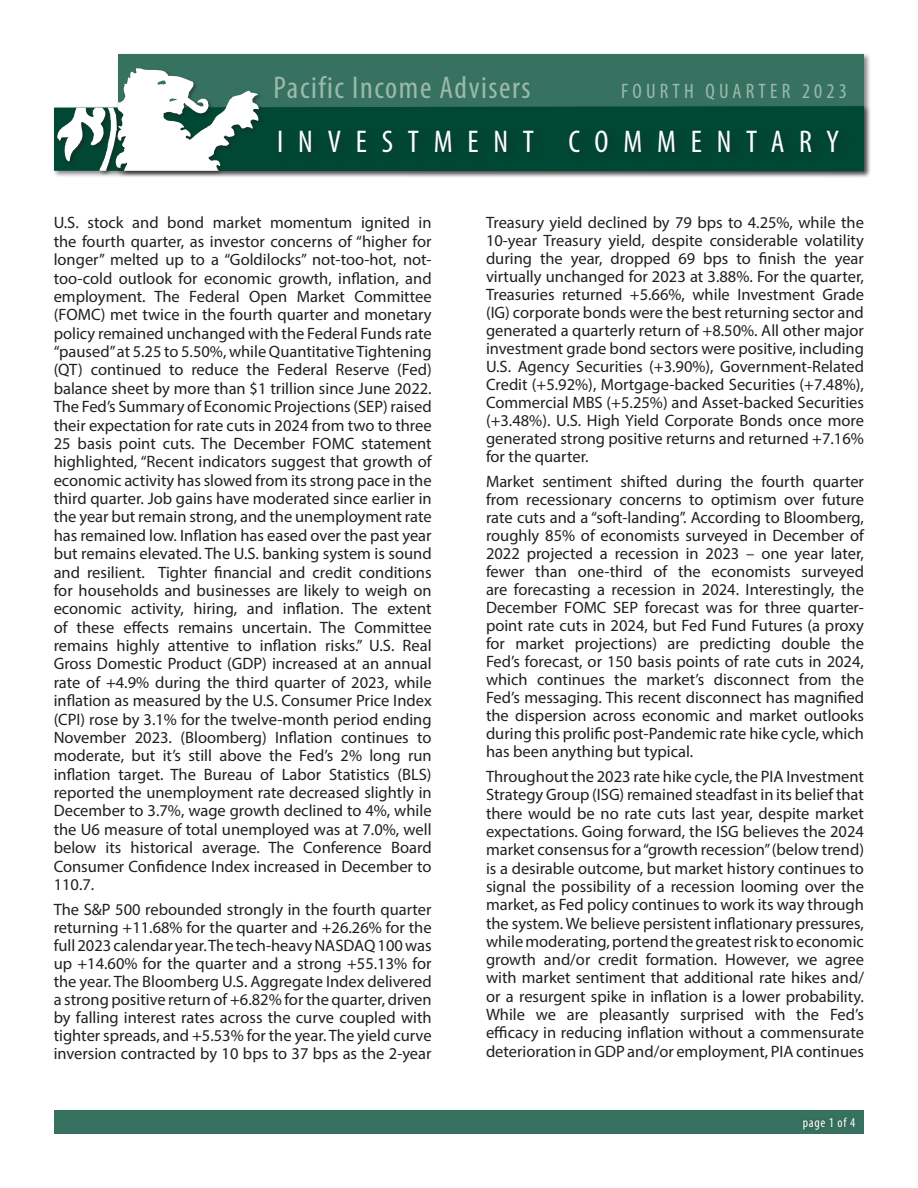
<style>
.page{position:relative;width:918px;height:1188px;background:#fff}
.page>*{position:absolute;margin:0;border:0;box-sizing:border-box;transform-origin:0 0}
.t1{font:condensed 31.5px "Myriad Pro";letter-spacing:.05em;color:#9bb9ae}
.t2{font:condensed 31.5px "Myriad Pro";letter-spacing:.47em;color:#fff}
.t3{font:condensed 21px "Myriad Pro";letter-spacing:.2em;color:#9bb9ae}
.t4{font:16.5px/18.3px "Myriad Pro";color:#231f20;text-align:justify}
.t5{font:condensed 13.5px "Myriad Pro";letter-spacing:.05em;color:#fff}
</style>
<div class="page">
<div style="left:117px;top:52px;width:755px;height:126px;background:#231f20;opacity:.55"></div>
<div style="left:119px;top:54px;width:745px;height:117px;background:#377260"></div>
<div style="left:52px;top:104px;width:820px;height:75px;background:#231f20;opacity:.55"></div>
<div style="left:54px;top:106px;width:810px;height:65px;background:#004833"></div>
<div style="left:98px;top:106px;width:25px;height:71px;background:#231f20;opacity:.55"></div>
<div style="left:115px;top:67px;width:150px;height:110px;background:#231f20;opacity:.55"></div>
<svg style="left:57px;top:68px;width:203px;height:103px"></svg>
<div style="left:276px;top:127px;width:576px;height:38px;background:#004732"></div>
<div style="left:54px;top:1111px;width:810px;height:23px;background:#377260"></div>
<p class="t1" style="left:274px;top:69px;width:259px">Pacific Income Advisers</p>
<p class="t3" style="left:621px;top:79px;width:227px">FOURTH QUARTER 2023</p>
<p class="t2" style="left:277px;top:122px;width:563px">INVESTMENT COMMENTARY</p>
<p class="t4" style="left:54px;top:213px;width:380px">U.S. stock and bond market momentum ignited in the fourth quarter, as investor concerns of “higher for longer” melted up to a “Goldilocks” not-too-hot, not&shy;too-cold outlook for economic growth, inflation, and employment. The Federal Open Market Committee (FOMC) met twice in the fourth quarter and monetary policy remained unchanged with the Federal Funds rate “paused” at 5.25 to 5.50%, while Quantitative Tightening (QT) continued to reduce the Federal Reserve (Fed) balance sheet by more than $1 trillion since June 2022.<br>The Fed’s Summary of Economic Projections (SEP) raised their expectation for rate cuts in 2024 from two to three 25 basis point cuts. The December FOMC statement highlighted, “Recent indicators suggest that growth of economic activity has slowed from its strong pace in the third quarter. Job gains have moderated since earlier in the year but remain strong, and the unemployment rate has remained low. Inflation has eased over the past year but remains elevated. The U.S. banking system is sound and resilient. Tighter financial and credit conditions for households and businesses are likely to weigh on economic activity, hiring, and inflation. The extent of these effects remains uncertain. The Committee remains highly attentive to inflation risks.” U.S. Real Gross Domestic Product (GDP) increased at an annual rate of +4.9% during the third quarter of 2023, while inflation as measured by the U.S. Consumer Price Index (CPI) rose by 3.1% for the twelve-month period ending November 2023. (Bloomberg) Inflation continues to moderate, but it’s still above the Fed’s 2% long run inflation target. The Bureau of Labor Statistics (BLS) reported the unemployment rate decreased slightly in December to 3.7%, wage growth declined to 4%, while the U6 measure of total unemployed was at 7.0%, well below its historical average. The Conference Board Consumer Confidence Index increased in December to 110.7.</p>
<p class="t4" style="left:54px;top:900px;width:380px">The S&amp;P 500 rebounded strongly in the fourth quarter returning +11.68% for the quarter and +26.26% for the full 2023 calendar year. The tech-heavy NASDAQ 100 was up +14.60% for the quarter and a strong +55.13% for the year. The Bloomberg U.S. Aggregate Index delivered a strong positive return of +6.82% for the quarter, driven by falling interest rates across the curve coupled with tighter spreads, and +5.53% for the year. The yield curve inversion contracted by 10 bps to 37 bps as the 2-year</p>
<p class="t4" style="left:486px;top:214px;width:380px">Treasury yield declined by 79 bps to 4.25%, while the 10-year Treasury yield, despite considerable volatility during the year, dropped 69 bps to finish the year virtually unchanged for 2023 at 3.88%. For the quarter, Treasuries returned +5.66%, while Investment Grade (IG) corporate bonds were the best returning sector and generated a quarterly return of +8.50%. All other major investment grade bond sectors were positive, including U.S. Agency Securities (+3.90%), Government-Related Credit (+5.92%), Mortgage-backed Securities (+7.48%), Commercial MBS (+5.25%) and Asset-backed Securities (+3.48%). U.S. High Yield Corporate Bonds once more generated strong positive returns and returned +7.16% for the quarter.</p>
<p class="t4" style="left:486px;top:472px;width:380px">Market sentiment shifted during the fourth quarter from recessionary concerns to optimism over future rate cuts and a “soft-landing”. According to Bloomberg, roughly 85% of economists surveyed in December of 2022 projected a recession in 2023 – one year later, fewer than one-third of the economists surveyed are forecasting a recession in 2024. Interestingly, the December FOMC SEP forecast was for three quarter&shy;point rate cuts in 2024, but Fed Fund Futures (a proxy for market projections) are predicting double the Fed’s forecast, or 150 basis points of rate cuts in 2024, which continues the market’s disconnect from the Fed’s messaging. This recent disconnect has magnified the dispersion across economic and market outlooks during this prolific post-Pandemic rate hike cycle, which has been anything but typical.</p>
<p class="t4" style="left:486px;top:767px;width:380px">Throughout the 2023 rate hike cycle, the PIA Investment Strategy Group (ISG) remained steadfast in its belief that there would be no rate cuts last year, despite market expectations. Going forward, the ISG believes the 2024 market consensus for a “growth recession” (below trend) is a desirable outcome, but market history continues to signal the possibility of a recession looming over the market, as Fed policy continues to work its way through the system. We believe persistent inflationary pressures, while moderating, portend the greatest risk to economic growth and/or credit formation. However, we agree with market sentiment that additional rate hikes and/ or a resurgent spike in inflation is a lower probability.<br>While we are pleasantly surprised with the Fed’s efficacy in reducing inflation without a commensurate deterioration in GDP and/or employment, PIA continues</p>
<p class="t5" style="left:803px;top:1114px;width:54px">page 1 of 4</p>
</div>
